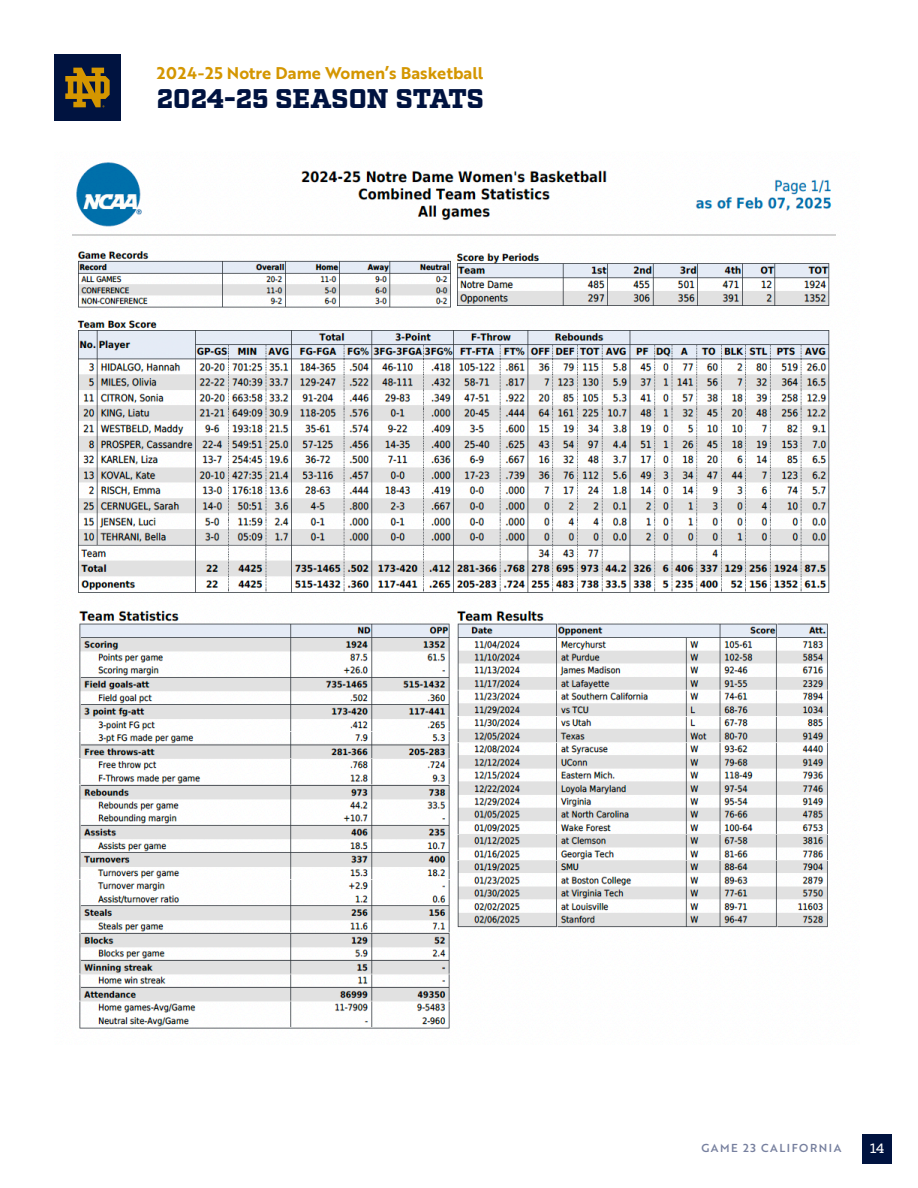
<style>
.page{position:relative;width:918px;height:1188px;background:#fff}
.page>*{position:absolute;margin:0;border:0;box-sizing:border-box;transform-origin:0 0}
.t1{font:900 27px "Factoria";color:#001340}
.t2{font:16.5px "Brother 1816 Bold";color:#d49600}
.t3{font:500 13.5px "Factoria";color:#fff}
.t4{font:11.25px "Brother 1816 Medium";letter-spacing:.14em;color:#767f9e}
</style>
<div class="page">
<div style="left:863px;top:1134px;width:29px;height:29px;background:#001340"></div>
<div style="left:54px;top:54px;width:67px;height:67px;background:#001340"></div>
<svg style="left:65px;top:68px;width:45px;height:39px"></svg>
<img style="left:72px;top:162px;width:764px;height:867px">
<p class="t2" style="left:157px;top:60px;width:328px">2024-25 Notre Dame Women’s Basketball</p>
<p class="t1" style="left:157px;top:83px;width:329px">2024-25 SEASON STATS</p>
<p class="t4" style="left:701px;top:1140px;width:142px">GAME 23 CALIFORNIA</p>
<p class="t3" style="left:870px;top:1140px;width:16px">14</p>
</div>
